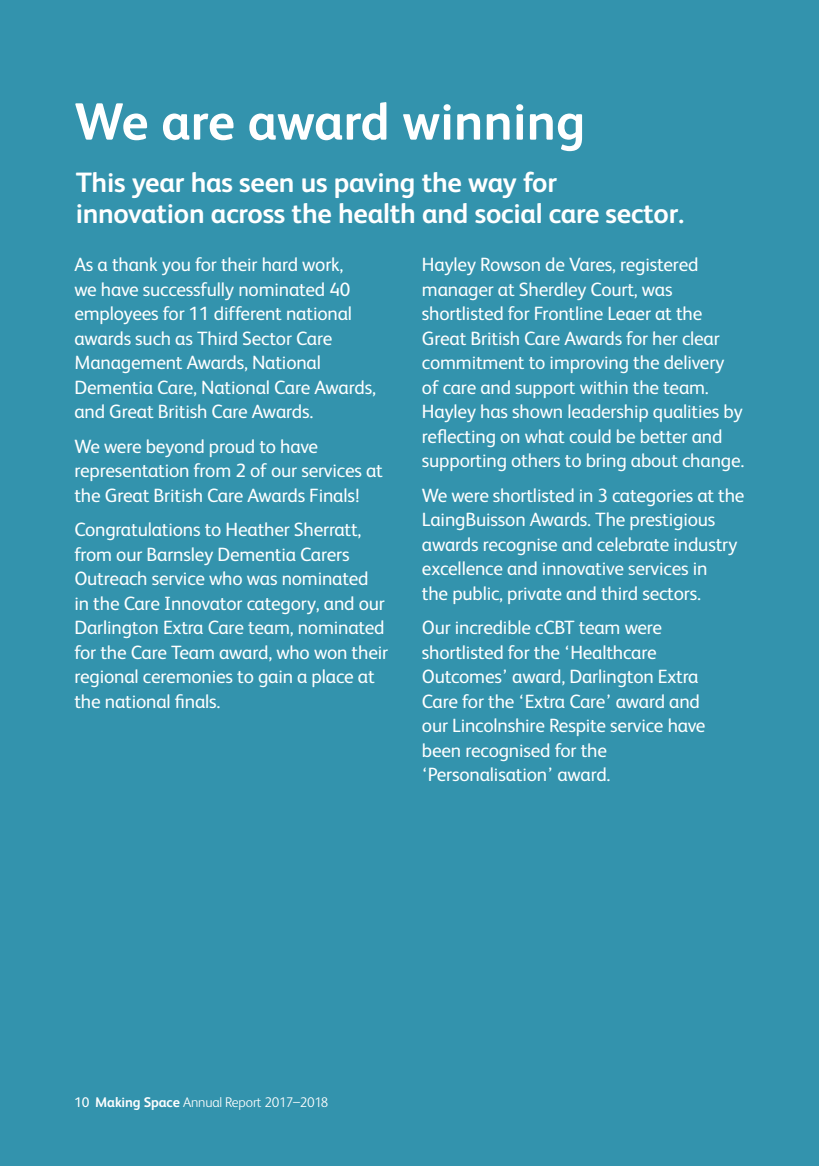
<style>
.page{position:relative;width:819px;height:1166px;background:#3393ad}
.page>*{position:absolute;margin:0;border:0;box-sizing:border-box;transform-origin:0 0}
.t1{font:700 52.5px "FS Albert";color:#fff}
.t2{font:700 28px/31.5px "FS Albert";letter-spacing:-.01em;color:#fff}
.t3{font:19.25px/24.5px "FS Albert";letter-spacing:-.01em;color:#fff}
.t4{font:300 14px "FS Albert";letter-spacing:-.01em;color:#fff}
.s1{font-weight:400}
.s2{font-weight:700}
</style>
<div class="page">
<h1 class="t1" style="left:74px;top:86px;width:512px">We are award winning</h1>
<h2 class="t2" style="left:76px;top:165px;width:610px">This year has seen us paving the way for innovation across the health and social care sector.</h2>
<p class="t3" style="left:74px;top:251px;width:303px">As a thank you for their hard work,<br>we have successfully nominated 40 employees for 11 different national awards such as Third Sector Care Management Awards, National Dementia Care, National Care Awards, and Great British Care Awards.</p>
<p class="t3" style="left:74px;top:433px;width:310px">We were beyond proud to have representation from 2 of our services at the Great British Care Awards Finals!</p>
<p class="t3" style="left:74px;top:516px;width:315px">Congratulations to Heather Sherratt, from our Barnsley Dementia Carers Outreach service who was nominated<br>in the Care Innovator category, and our Darlington Extra Care team, nominated for the Care Team award, who won their regional ceremonies to gain a place at the national finals.</p>
<p class="t3" style="left:422px;top:252px;width:324px">Hayley Rowson de Vares, registered manager at Sherdley Court, was shortlisted for Frontline Leaer at the Great British Care Awards for her clear commitment to improving the delivery of care and support within the team.<br>Hayley has shown leadership qualities by reflecting on what could be better and supporting others to bring about change.</p>
<p class="t3" style="left:422px;top:482px;width:324px">We were shortlisted in 3 categories at the LaingBuisson Awards. The prestigious awards recognise and celebrate industry excellence and innovative services in<br>the public, private and third sectors.</p>
<p class="t3" style="left:422px;top:614px;width:285px">Our incredible cCBT team were shortlisted for the ‘Healthcare<br>Outcomes’ award, Darlington Extra<br>Care for the ‘Extra Care’ award and our Lincolnshire Respite service have been recognised for the ‘Personalisation’ award.</p>
<p class="t4" style="left:74px;top:1093px;width:255px"><span class="s1">10</span> <span class="s2">Making Space</span> Annual Report 2017–2018</p>
</div>
